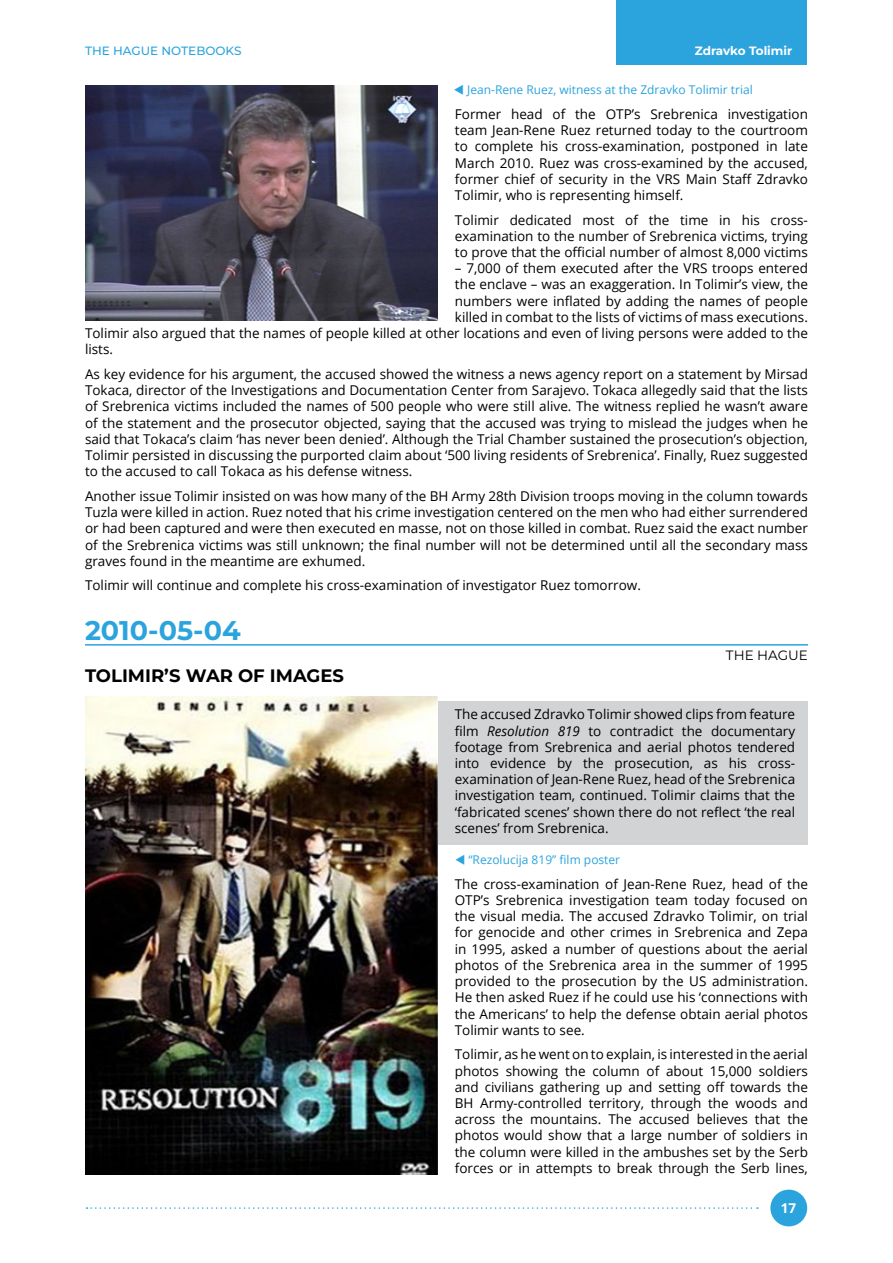
<style>
.page{position:relative;width:893px;height:1263px;background:#fff}
.page>*{position:absolute;margin:0;border:0;box-sizing:border-box;transform-origin:0 0}
.t1{font:700 27px "Montserrat";color:#2ba4dd}
.t2{font:700 18px "Montserrat";color:#000}
.t3{font:13.5px/16.2px "Open Sans";color:#000;text-align:justify}
.t4{font:13.5px "Montserrat";color:#000}
.t5{font:700 13.5px "Open Sans";color:#fff}
.t6{font:12px "Open Sans";color:#2ba4dd}
.t7{font:500 12px "Montserrat";color:#2ba4dd}
.t8{font:700 12px "Montserrat";color:#fff}
.s1{font-style:italic}
</style>
<div class="page">
<div style="left:617px;top:0;width:190px;height:65px;background:#2ba4dd"></div>
<div style="left:770px;top:1189px;width:37px;height:37px;background:#2ba4dd;border-radius:50%"></div>
<svg style="left:87px;top:1207px;width:671px;height:2px"></svg>
<hr style="left:85px;top:644px;width:723px;height:2px;background:#2ba4dd">
<div style="left:85px;top:700px;width:723px;height:144px;background:#d1d3d4"></div>
<img style="left:85px;top:85px;width:353px;height:235px">
<img style="left:85px;top:697px;width:353px;height:477px">
<p class="t7" style="left:85px;top:43px;width:158px">THE HAGUE NOTEBOOKS</p>
<p class="t8" style="left:695px;top:43px;width:99px">Zdravko Tolimir</p>
<p class="t6" style="left:467px;top:82px;width:287px">Jean-Rene Ruez, witness at the Zdravko Tolimir trial</p>
<p class="t3" style="left:455px;top:106px;width:354px">Former head of the OTP’s Srebrenica investigation team Jean-Rene Ruez returned today to the courtroom to complete his cross-examination, postponed in late March 2010. Ruez was cross-examined by the accused, former chief of security in the VRS Main Staff Zdravko Tolimir, who is representing himself.</p>
<p class="t3" style="left:455px;top:211px;width:354px">Tolimir dedicated most of the time in his cross&shy;examination to the number of Srebrenica victims, trying to prove that the official number of almost 8,000 victims</p>
<p class="t3" style="left:455px;top:260px;width:354px">– 7,000 of them executed after the VRS troops entered</p>
<p class="t3" style="left:455px;top:276px;width:354px">the enclave – was an exaggeration. In Tolimir’s view, the</p>
<p class="t3" style="left:455px;top:292px;width:354px">numbers were inflated by adding the names of people</p>
<p class="t3" style="left:455px;top:308px;width:354px">killed in combat to the lists of victims of mass executions.</p>
<p class="t3" style="left:85px;top:325px;width:724px">Tolimir also argued that the names of people killed at other locations and even of living persons were added to the</p>
<p class="t3" style="left:85px;top:341px;width:30px">lists.</p>
<p class="t3" style="left:85px;top:366px;width:724px">As key evidence for his argument, the accused showed the witness a news agency report on a statement by Mirsad Tokaca, director of the Investigations and Documentation Center from Sarajevo. Tokaca allegedly said that the lists of Srebrenica victims included the names of 500 people who were still alive. The witness replied he wasn’t aware of the statement and the prosecutor objected, saying that the accused was trying to mislead the judges when he said that Tokaca’s claim ‘has never been denied’. Although the Trial Chamber sustained the prosecution’s objection, Tolimir persisted in discussing the purported claim about ‘500 living residents of Srebrenica’. Finally, Ruez suggested to the accused to call Tokaca as his defense witness.</p>
<p class="t3" style="left:85px;top:487px;width:724px">Another issue Tolimir insisted on was how many of the BH Army 28th Division troops moving in the column towards Tuzla were killed in action. Ruez noted that his crime investigation centered on the men who had either surrendered or had been captured and were then executed en masse, not on those killed in combat. Ruez said the exact number of the Srebrenica victims was still unknown; the final number will not be determined until all the secondary mass graves found in the meantime are exhumed.</p>
<p class="t3" style="left:85px;top:577px;width:557px">Tolimir will continue and complete his cross-examination of investigator Ruez tomorrow.</p>
<h1 class="t1" style="left:85px;top:612px;width:157px">2010-05-04</h1>
<p class="t4" style="left:726px;top:646px;width:83px">THE HAGUE</p>
<h2 class="t2" style="left:85px;top:663px;width:260px">TOLIMIR’S WAR OF IMAGES</h2>
<p class="t3" style="left:455px;top:706px;width:342px">The accused Zdravko Tolimir showed clips from feature film <span class="s1">Resolution 819</span> to contradict the documentary footage from Srebrenica and aerial photos tendered into evidence by the prosecution, as his cross&shy;examination of Jean-Rene Ruez, head of the Srebrenica investigation team, continued. Tolimir claims that the ‘fabricated scenes’ shown there do not reflect ‘the real scenes’ from Srebrenica.</p>
<p class="t6" style="left:468px;top:851px;width:153px">“Rezolucija 819” film poster</p>
<p class="t3" style="left:455px;top:875px;width:355px">The cross-examination of Jean-Rene Ruez, head of the OTP’s Srebrenica investigation team today focused on the visual media. The accused Zdravko Tolimir, on trial for genocide and other crimes in Srebrenica and Zepa in 1995, asked a number of questions about the aerial photos of the Srebrenica area in the summer of 1995 provided to the prosecution by the US administration.<br>He then asked Ruez if he could use his ‘connections with the Americans’ to help the defense obtain aerial photos Tolimir wants to see.</p>
<p class="t3" style="left:455px;top:1046px;width:355px">Tolimir, as he went on to explain, is interested in the aerial photos showing the column of about 15,000 soldiers and civilians gathering up and setting off towards the BH Army-controlled territory, through the woods and across the mountains. The accused believes that the photos would show that a large number of soldiers in the column were killed in the ambushes set by the Serb forces or in attempts to break through the Serb lines,</p>
<p class="t5" style="left:781px;top:1199px;width:17px">17</p>
</div>
